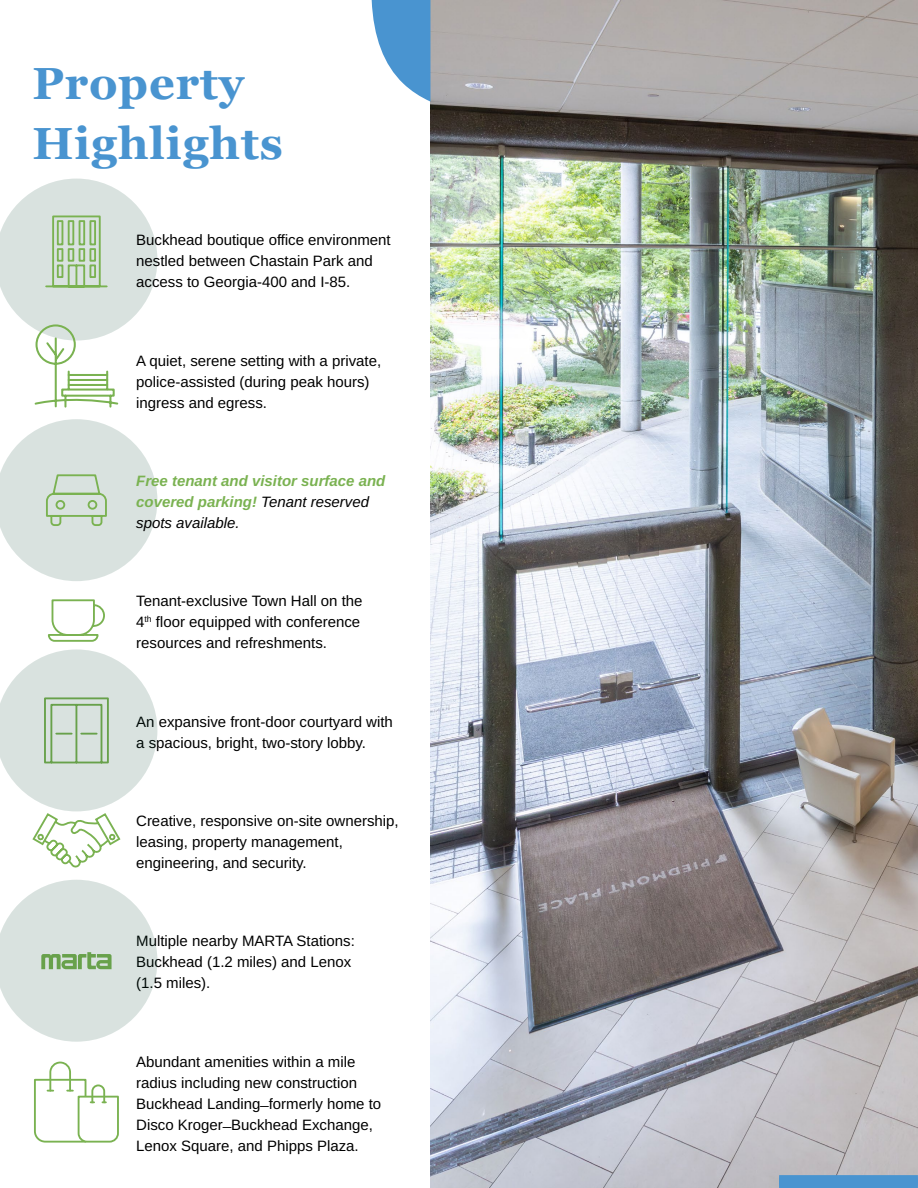
<style>
.page{position:relative;width:918px;height:1188px;background:#fff}
.page>*{position:absolute;margin:0;border:0;box-sizing:border-box;transform-origin:0 0}
.t1{font:700 45px/60px "Georgia";letter-spacing:.02em;color:#4994d0}
.t2{font:15px/21px "Arimo";color:#000}
.t3{font:italic 15px/21px "Arimo";color:#7ab251}
.s1{color:#000}
</style>
<div class="page">
<img style="left:430px;top:0;width:488px;height:1188px">
<svg style="left:0;top:419px;width:157px;height:162px"></svg>
<svg style="left:47px;top:599px;width:58px;height:43px"></svg>
<svg style="left:0;top:179px;width:157px;height:229px"></svg>
<svg style="left:34px;top:1061px;width:85px;height:82px"></svg>
<svg style="left:372px;top:0;width:58px;height:102px"></svg>
<svg style="left:0;top:649px;width:157px;height:219px"></svg>
<svg style="left:0;top:880px;width:157px;height:162px"></svg>
<svg style="left:779px;top:1175px;width:139px;height:13px;background:#4a94cf"></svg>
<h1 class="t1" style="left:32px;top:53px;width:252px">Property<br>Highlights</h1>
<p class="t2" style="left:136px;top:230px;width:256px">Buckhead boutique office environment nestled between Chastain Park and access to Georgia-400 and I-85.</p>
<p class="t2" style="left:136px;top:350px;width:247px">A quiet, serene setting with a private, police-assisted (during peak hours) ingress and egress.</p>
<p class="t3" style="left:136px;top:471px;width:251px">Free tenant and visitor surface and covered parking! <span class="s1">Tenant reserved spots available.</span></p>
<p class="t2" style="left:136px;top:591px;width:228px">Tenant-exclusive Town Hall on the<br>4<sup>th</sup> floor equipped with conference resources and refreshments.</p>
<p class="t2" style="left:136px;top:711px;width:258px">An expansive front-door courtyard with a spacious, bright, two-story lobby.</p>
<p class="t2" style="left:136px;top:811px;width:264px">Creative, responsive on-site ownership, leasing, property management, engineering, and security.</p>
<p class="t2" style="left:136px;top:931px;width:220px">Multiple nearby MARTA Stations:<br>Buckhead (1.2 miles) and Lenox (1.5 miles).</p>
<p class="t2" style="left:136px;top:1051px;width:247px">Abundant amenities within a mile radius including new construction Buckhead Landing ̶formerly home to Disco Kroger ̶Buckhead Exchange, Lenox Square, and Phipps Plaza.</p>
</div>
